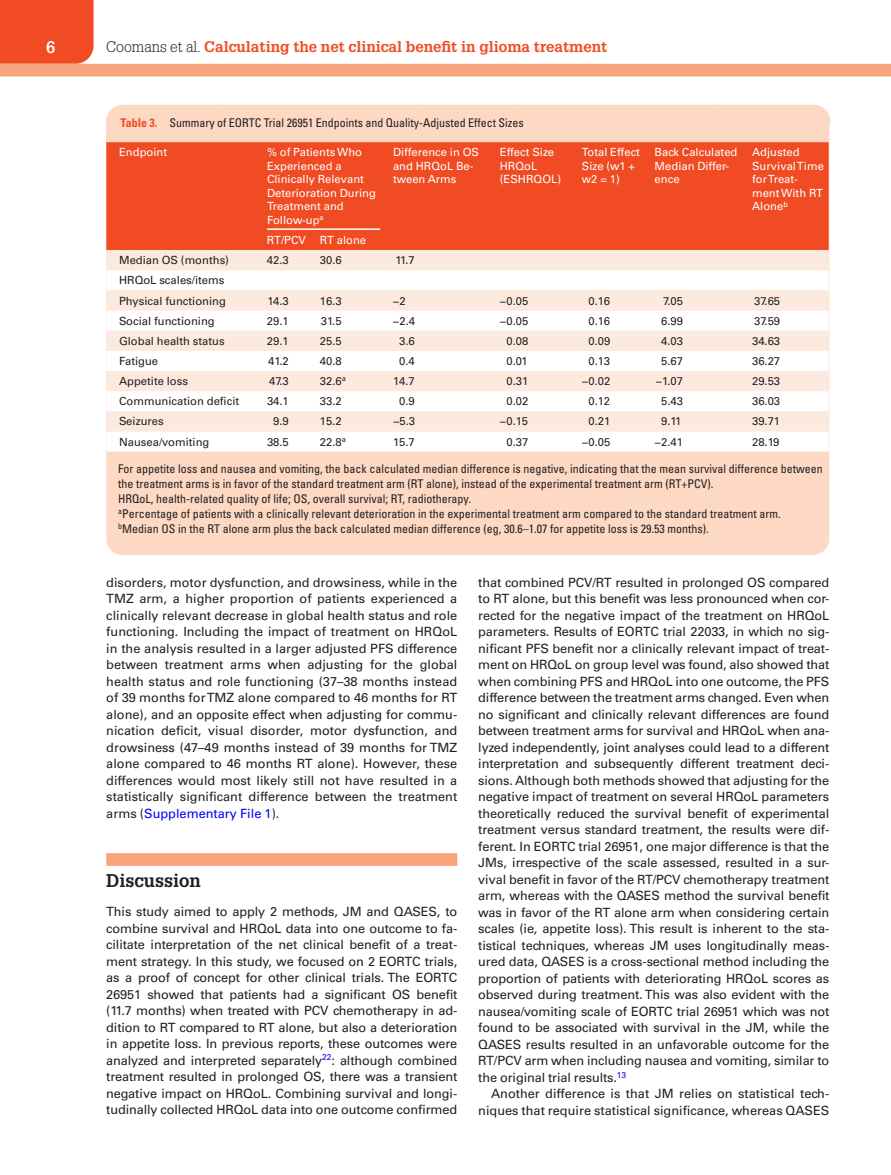
<style>
.page{position:relative;width:891px;height:1175px;background:#fff}
.page>*{position:absolute;margin:0;border:0;box-sizing:border-box;transform-origin:0 0}
.t1{font:700 18px "Glypha LT Std";color:#231f20}
.t2{font:700 16.5px "Glypha LT Std";color:#fff}
.t3{font:700 15px "Glypha LT Std";color:#f04b22}
.t4{font:12.75px/16.5px "Univers LT Std";color:#231f20;text-align:justify}
.t5{font:condensed 12px/15px "Univers LT Std";color:#231f20}
.t6{font:11.25px/20.1px "Univers LT Std";color:#231f20}
.t7{font:11.25px/13.5px "Univers LT Std";color:#fff}
.s1{font-weight:300;color:#231f20}
.s2{font-weight:700;color:#f04b22}
.s3{color:#00f}
</style>
<div class="page">
<div style="left:0;top:0;width:94px;height:64px;background:#f04b22"></div>
<div style="left:0;top:64px;width:891px;height:12px;background:#f7a37d"></div>
<div style="left:106px;top:853px;width:351px;height:13px;background:#f7a37d"></div>
<div style="left:106px;top:105px;width:723px;height:450px;background:#fdd8c3;border-radius:16px"></div>
<div style="left:106px;top:142px;width:723px;height:108px;background:#f04b22"></div>
<div style="left:106px;top:250px;width:723px;height:20px;background:#fdeade"></div>
<svg style="left:106px;top:270px;width:723px;height:181px;background:#fef5ef"></svg>
<hr style="left:267px;top:228px;width:113px;height:2px;background:#fff">
<p class="t2" style="left:46px;top:37px;width:11px">6</p>
<p class="t3" style="left:106px;top:37px;width:502px"><span class="s1">Coomans et al.</span> Calculating the net clinical benefit in glioma treatment</p>
<p class="t5" style="left:121px;top:115px;width:405px"><span class="s2">Table 3.</span> Summary of EORTC Trial 26951 Endpoints and Quality-Adjusted Effect Sizes</p>
<p class="t7" style="left:119px;top:146px;width:50px">Endpoint</p>
<p class="t7" style="left:267px;top:146px;width:111px">% of Patients Who<br>Experienced a<br>Clinically Relevant<br>Deterioration During<br>Treatment and<br>Follow-up<sup>a</sup></p>
<p class="t7" style="left:393px;top:146px;width:87px">Difference in OS and HRQoL Be&shy;tween Arms</p>
<p class="t7" style="left:500px;top:146px;width:63px">Effect Size<br>HRQoL (ESHRQOL)</p>
<p class="t7" style="left:582px;top:146px;width:60px">Total Effect<br>Size (w1 + w2 = 1)</p>
<p class="t7" style="left:655px;top:146px;width:84px">Back Calculated<br>Median Differ&shy;ence</p>
<p class="t7" style="left:752px;top:146px;width:73px">Adjusted<br>Survival Time for Treat&shy;ment With RT<br>Alone<sup>b</sup></p>
<p class="t7" style="left:267px;top:233px;width:101px">RT/PCV RT alone</p>
<p class="t6" style="left:119px;top:250px;width:111px">Median OS (months)</p>
<p class="t6" style="left:267px;top:250px;width:23px">42.3</p>
<p class="t6" style="left:320px;top:250px;width:23px">30.6</p>
<p class="t6" style="left:395px;top:250px;width:21px">11.7</p>
<p class="t6" style="left:119px;top:270px;width:108px">HRQoL scales/items<br>Physical functioning</p>
<p class="t6" style="left:267px;top:290px;width:23px">14.3</p>
<p class="t6" style="left:320px;top:290px;width:23px">16.3</p>
<p class="t6" style="left:393px;top:290px;width:14px">−2</p>
<p class="t6" style="left:500px;top:290px;width:30px">−0.05</p>
<p class="t6" style="left:589px;top:290px;width:23px">0.16</p>
<p class="t6" style="left:663px;top:290px;width:21px">7.05</p>
<p class="t6" style="left:754px;top:290px;width:28px">37.65</p>
<p class="t6" style="left:119px;top:311px;width:97px">Social functioning</p>
<p class="t6" style="left:267px;top:311px;width:23px">29.1</p>
<p class="t6" style="left:321px;top:311px;width:22px">31.5</p>
<p class="t6" style="left:393px;top:311px;width:24px">−2.4</p>
<p class="t6" style="left:500px;top:311px;width:30px">−0.05</p>
<p class="t6" style="left:589px;top:311px;width:23px">0.16</p>
<p class="t6" style="left:661px;top:311px;width:23px">6.99</p>
<p class="t6" style="left:754px;top:311px;width:28px">37.59</p>
<p class="t6" style="left:119px;top:331px;width:107px">Global health status</p>
<p class="t6" style="left:267px;top:331px;width:23px">29.1</p>
<p class="t6" style="left:320px;top:331px;width:23px">25.5</p>
<p class="t6" style="left:399px;top:331px;width:17px">3.6</p>
<p class="t6" style="left:506px;top:331px;width:23px">0.08</p>
<p class="t6" style="left:589px;top:331px;width:23px">0.09</p>
<p class="t6" style="left:661px;top:331px;width:23px">4.03</p>
<p class="t6" style="left:752px;top:331px;width:30px">34.63</p>
<p class="t6" style="left:119px;top:351px;width:41px">Fatigue</p>
<p class="t6" style="left:268px;top:351px;width:22px">41.2</p>
<p class="t6" style="left:320px;top:351px;width:23px">40.8</p>
<p class="t6" style="left:399px;top:351px;width:17px">0.4</p>
<p class="t6" style="left:506px;top:351px;width:23px">0.01</p>
<p class="t6" style="left:589px;top:351px;width:23px">0.13</p>
<p class="t6" style="left:661px;top:351px;width:23px">5.67</p>
<p class="t6" style="left:752px;top:351px;width:30px">36.27</p>
<p class="t6" style="left:119px;top:371px;width:71px">Appetite loss</p>
<p class="t6" style="left:269px;top:371px;width:21px">47.3</p>
<p class="t6" style="left:320px;top:371px;width:28px">32.6<sup>a</sup></p>
<p class="t6" style="left:393px;top:371px;width:23px">14.7</p>
<p class="t6" style="left:506px;top:371px;width:23px">0.31</p>
<p class="t6" style="left:582px;top:371px;width:30px">−0.02</p>
<p class="t6" style="left:656px;top:371px;width:29px">−1.07</p>
<p class="t6" style="left:752px;top:371px;width:30px">29.53</p>
<p class="t6" style="left:119px;top:391px;width:122px">Communication deficit</p>
<p class="t6" style="left:267px;top:391px;width:23px">34.1</p>
<p class="t6" style="left:320px;top:391px;width:23px">33.2</p>
<p class="t6" style="left:399px;top:391px;width:17px">0.9</p>
<p class="t6" style="left:506px;top:391px;width:23px">0.02</p>
<p class="t6" style="left:589px;top:391px;width:23px">0.12</p>
<p class="t6" style="left:661px;top:391px;width:23px">5.43</p>
<p class="t6" style="left:752px;top:391px;width:30px">36.03</p>
<p class="t6" style="left:119px;top:411px;width:46px">Seizures</p>
<p class="t6" style="left:273px;top:411px;width:17px">9.9</p>
<p class="t6" style="left:320px;top:411px;width:23px">15.2</p>
<p class="t6" style="left:393px;top:411px;width:24px">−5.3</p>
<p class="t6" style="left:500px;top:411px;width:30px">−0.15</p>
<p class="t6" style="left:589px;top:411px;width:23px">0.21</p>
<p class="t6" style="left:661px;top:411px;width:22px">9.11</p>
<p class="t6" style="left:752px;top:411px;width:30px">39.71</p>
<p class="t6" style="left:119px;top:431px;width:92px">Nausea/vomiting</p>
<p class="t6" style="left:267px;top:431px;width:23px">38.5</p>
<p class="t6" style="left:320px;top:431px;width:28px">22.8<sup>a</sup></p>
<p class="t6" style="left:393px;top:431px;width:23px">15.7</p>
<p class="t6" style="left:506px;top:431px;width:23px">0.37</p>
<p class="t6" style="left:582px;top:431px;width:30px">−0.05</p>
<p class="t6" style="left:655px;top:431px;width:30px">−2.41</p>
<p class="t6" style="left:752px;top:431px;width:29px">28.19</p>
<p class="t5" style="left:118px;top:461px;width:706px">For appetite loss and nausea and vomiting, the back calculated median difference is negative, indicating that the mean survival difference between the treatment arms is in favor of the standard treatment arm (RT alone), instead of the experimental treatment arm (RT+PCV).<br>HRQoL, health-related quality of life; OS, overall survival; RT, radiotherapy.<br><sup>a</sup>Percentage of patients with a clinically relevant deterioration in the experimental treatment arm compared to the standard treatment arm. <sup>b</sup>Median OS in the RT alone arm plus the back calculated median difference (eg, 30.6–1.07 for appetite loss is 29.53 months).</p>
<p class="t4" style="left:106px;top:574px;width:353px">disorders, motor dysfunction, and drowsiness, while in the TMZ arm, a higher proportion of patients experienced a clinically relevant decrease in global health status and role functioning. Including the impact of treatment on HRQoL in the analysis resulted in a larger adjusted PFS difference between treatment arms when adjusting for the global health status and role functioning (37–38 months instead of 39 months for TMZ alone compared to 46 months for RT alone), and an opposite effect when adjusting for commu&shy;nication deficit, visual disorder, motor dysfunction, and drowsiness (47–49 months instead of 39 months for TMZ alone compared to 46 months RT alone). However, these differences would most likely still not have resulted in a statistically significant difference between the treatment arms (<span class="s3">Supplementary File 1</span>).</p>
<h1 class="t1" style="left:106px;top:869px;width:96px">Discussion</h1>
<p class="t4" style="left:106px;top:903px;width:353px">This study aimed to apply 2 methods, JM and QASES, to combine survival and HRQoL data into one outcome to fa&shy;cilitate interpretation of the net clinical benefit of a treat&shy;ment strategy. In this study, we focused on 2 EORTC trials, as a proof of concept for other clinical trials. The EORTC 26951 showed that patients had a significant OS benefit (11.7 months) when treated with PCV chemotherapy in ad&shy;dition to RT compared to RT alone, but also a deterioration in appetite loss. In previous reports, these outcomes were analyzed and interpreted separately<sup>22</sup>: although combined treatment resulted in prolonged OS, there was a transient negative impact on HRQoL. Combining survival and longi&shy;tudinally collected HRQoL data into one outcome confirmed</p>
<p class="t4" style="left:478px;top:574px;width:353px">that combined PCV/RT resulted in prolonged OS compared to RT alone, but this benefit was less pronounced when cor&shy;rected for the negative impact of the treatment on HRQoL parameters. Results of EORTC trial 22033, in which no sig&shy;nificant PFS benefit nor a clinically relevant impact of treat&shy;ment on HRQoL on group level was found, also showed that when combining PFS and HRQoL into one outcome, the PFS difference between the treatment arms changed. Even when no significant and clinically relevant differences are found between treatment arms for survival and HRQoL when ana&shy;lyzed independently, joint analyses could lead to a different interpretation and subsequently different treatment deci&shy;sions. Although both methods showed that adjusting for the negative impact of treatment on several HRQoL parameters theoretically reduced the survival benefit of experimental treatment versus standard treatment, the results were dif&shy;ferent. In EORTC trial 26951, one major difference is that the JMs, irrespective of the scale assessed, resulted in a sur&shy;vival benefit in favor of the RT/PCV chemotherapy treatment arm, whereas with the QASES method the survival benefit was in favor of the RT alone arm when considering certain scales (ie, appetite loss). This result is inherent to the sta&shy;tistical techniques, whereas JM uses longitudinally meas&shy;ured data, QASES is a cross-sectional method including the proportion of patients with deteriorating HRQoL scores as observed during treatment. This was also evident with the nausea/vomiting scale of EORTC trial 26951 which was not found to be associated with survival in the JM, while the QASES results resulted in an unfavorable outcome for the RT/PCV arm when including nausea and vomiting, similar to the original trial results.<sup>13</sup></p>
<p class="t4" style="left:478px;top:1085px;width:353px;text-align:right">Another difference is that JM relies on statistical tech&shy;niques that require statistical significance, whereas QASES</p>
</div>
